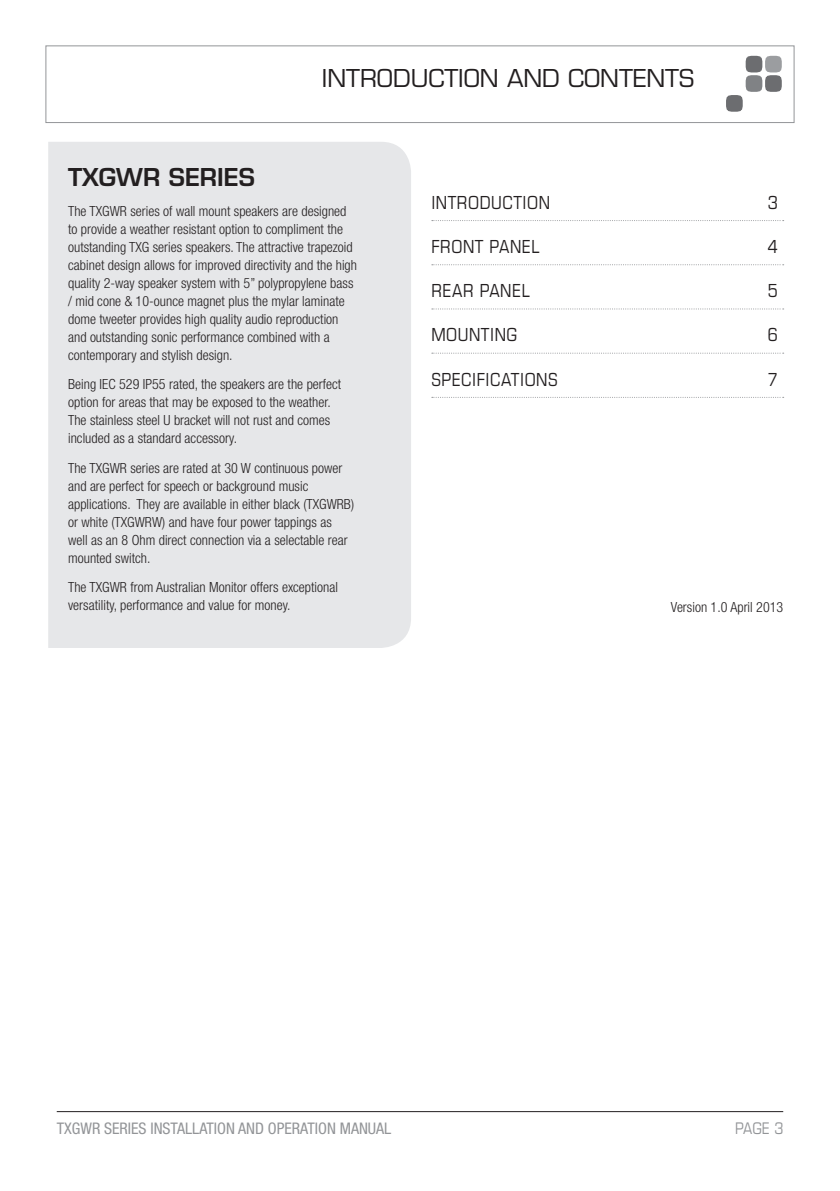
<style>
.page{position:relative;width:840px;height:1191px;background:#fff}
.page>*{position:absolute;margin:0;border:0;box-sizing:border-box;transform-origin:0 0}
.Page_Title_Right{font:24px "Eurostile";color:#231f20}
.INTRO_TEXT{font:600 24px "Eurostile";color:#231f20}
.Contents{font:condensed 18px "Eurostile";letter-spacing:.03em;color:#231f20}
.t1{font:condensed 16px "Helvetica Neue";color:#939598}
.t2{font:condensed 16px "Eurostile";color:#939598}
.body_copy{font:300 condensed 14px/18px "Helvetica Neue";color:#231f20}
.Body_copy_with_space{font:300 condensed 14px "Helvetica Neue";color:#231f20}
</style>
<div class="page">
<hr style="left:57px;top:1111px;width:725px;height:1px;background:#231f20">
<div style="left:48px;top:142px;width:363px;height:506px;background:#e6e7e9"></div>
<svg style="left:726px;top:56px;width:55px;height:56px"></svg>
<div style="left:45px;top:45px;width:749px;height:78px;border:1px solid #939598"></div>
<svg style="left:431px;top:220px;width:352px;height:1px"></svg>
<svg style="left:431px;top:264px;width:352px;height:1px"></svg>
<svg style="left:431px;top:308px;width:352px;height:1px"></svg>
<svg style="left:431px;top:353px;width:352px;height:1px"></svg>
<svg style="left:431px;top:397px;width:352px;height:1px"></svg>
<p class="Page_Title_Right" style="left:322px;top:64px;width:373px">INTRODUCTION AND CONTENTS</p>
<p class="INTRO_TEXT" style="left:68px;top:163px;width:188px">TXGWR SERIES</p>
<p class="body_copy" style="left:68px;top:202px;width:290px">The TXGWR series of wall mount speakers are designed to provide a weather resistant option to compliment the outstanding TXG series speakers. The attractive trapezoid cabinet design allows for improved directivity and the high quality 2-way speaker system with 5” polypropylene bass / mid cone &amp; 10-ounce magnet plus the mylar laminate dome tweeter provides high quality audio reproduction and outstanding sonic performance combined with a contemporary and stylish design.</p>
<p class="body_copy" style="left:68px;top:375px;width:274px">Being IEC 529 IP55 rated, the speakers are the perfect option for areas that may be exposed to the weather.<br>The stainless steel U bracket will not rust and comes included as a standard accessory.</p>
<p class="body_copy" style="left:68px;top:458px;width:287px">The TXGWR series are rated at 30 W continuous power and are perfect for speech or background music applications. They are available in either black (TXGWRB) or white (TXGWRW) and have four power tappings as well as an 8 Ohm direct connection via a selectable rear mounted switch.</p>
<p class="body_copy" style="left:68px;top:578px;width:271px">The TXGWR from Australian Monitor offers exceptional versatility, performance and value for money.</p>
<p class="Contents" style="left:431px;top:191px;width:120px">INTRODUCTION</p>
<p class="Contents" style="left:767px;top:191px;width:12px">3</p>
<p class="Contents" style="left:431px;top:236px;width:110px">FRONT PANEL</p>
<p class="Contents" style="left:767px;top:236px;width:12px">4</p>
<p class="Contents" style="left:431px;top:280px;width:100px">REAR PANEL</p>
<p class="Contents" style="left:767px;top:280px;width:12px">5</p>
<p class="Contents" style="left:431px;top:324px;width:87px">MOUNTING</p>
<p class="Contents" style="left:767px;top:324px;width:12px">6</p>
<p class="Contents" style="left:431px;top:368px;width:128px">SPECIFICATIONS</p>
<p class="Contents" style="left:767px;top:368px;width:12px">7</p>
<p class="Body_copy_with_space" style="left:670px;top:599px;width:114px">Version 1.0 April 2013</p>
<p class="t1" style="left:57px;top:1119px;width:336px">TXGWR SERIES INSTALLATION AND OPERATION MANUAL</p>
<p class="t2" style="left:734px;top:1118px;width:50px">PAGE 3</p>
</div>
